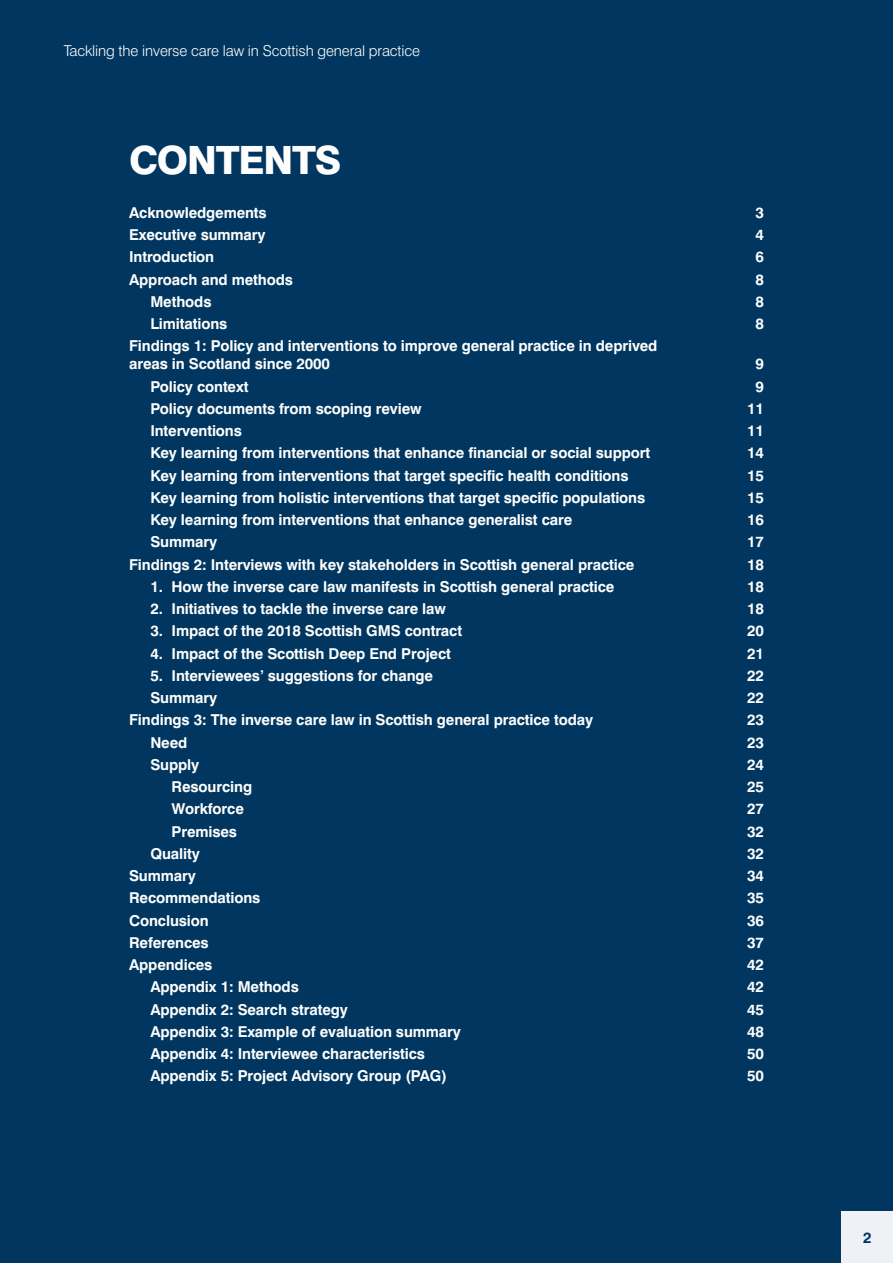
<style>
.page{position:relative;width:893px;height:1263px;background:#00365f}
.page>*{position:absolute;margin:0;border:0;box-sizing:border-box;transform-origin:0 0}
.Contents_Header{font:800 39px "Swiss 721";letter-spacing:-.03em;color:#fefefe}
.t1{font:700 15px/18px "Swiss 721";letter-spacing:-.01em;color:#fefefe}
.t2{font:300 15px "Swiss 721";letter-spacing:-.01em;color:#fff}
.t3{font:700 15px "Swiss 721";color:#00365f}
</style>
<div class="page">
<div style="left:842px;top:1212px;width:51px;height:51px;background:#f0f1f6"></div>
<p class="t2" style="left:64px;top:42px;width:358px">Tackling the inverse care law in Scottish general practice</p>
<h2 class="Contents_Header" style="left:129px;top:137px;width:214px">CONTENTS</h2>
<p class="t1" style="left:129px;top:203px;width:139px">Acknowledgements</p>
<p class="t1" style="left:755px;top:203px;width:10px">3</p>
<p class="t1" style="left:129px;top:226px;width:138px">Executive summary</p>
<p class="t1" style="left:755px;top:226px;width:10px">4</p>
<p class="t1" style="left:129px;top:248px;width:87px">Introduction</p>
<p class="t1" style="left:755px;top:248px;width:10px">6</p>
<p class="t1" style="left:129px;top:270px;width:166px">Approach and methods</p>
<p class="t1" style="left:755px;top:270px;width:10px">8</p>
<p class="t1" style="left:150px;top:292px;width:63px">Methods</p>
<p class="t1" style="left:755px;top:292px;width:10px">8</p>
<p class="t1" style="left:150px;top:315px;width:79px">Limitations</p>
<p class="t1" style="left:755px;top:315px;width:10px">8</p>
<p class="t1" style="left:129px;top:337px;width:530px">Findings 1: Policy and interventions to improve general practice in deprived areas in Scotland since 2000</p>
<p class="t1" style="left:755px;top:355px;width:10px">9</p>
<p class="t1" style="left:150px;top:377px;width:100px">Policy context</p>
<p class="t1" style="left:755px;top:377px;width:10px">9</p>
<p class="t1" style="left:150px;top:399px;width:273px">Policy documents from scoping review</p>
<p class="t1" style="left:747px;top:399px;width:18px">11</p>
<p class="t1" style="left:150px;top:422px;width:93px">Interventions</p>
<p class="t1" style="left:747px;top:422px;width:18px">11</p>
<p class="t1" style="left:150px;top:444px;width:501px">Key learning from interventions that enhance financial or social support</p>
<p class="t1" style="left:747px;top:444px;width:18px">14</p>
<p class="t1" style="left:150px;top:466px;width:480px">Key learning from interventions that target specific health conditions</p>
<p class="t1" style="left:747px;top:466px;width:18px">15</p>
<p class="t1" style="left:150px;top:488px;width:496px">Key learning from holistic interventions that target specific populations</p>
<p class="t1" style="left:747px;top:488px;width:18px">15</p>
<p class="t1" style="left:150px;top:511px;width:423px">Key learning from interventions that enhance generalist care</p>
<p class="t1" style="left:747px;top:511px;width:18px">16</p>
<p class="t1" style="left:150px;top:533px;width:68px">Summary</p>
<p class="t1" style="left:747px;top:533px;width:18px">17</p>
<p class="t1" style="left:129px;top:555px;width:507px">Findings 2: Interviews with key stakeholders in Scottish general practice</p>
<p class="t1" style="left:747px;top:555px;width:18px">18</p>
<p class="t1" style="left:150px;top:577px;width:466px">1. How the inverse care law manifests in Scottish general practice</p>
<p class="t1" style="left:747px;top:577px;width:18px">18</p>
<p class="t1" style="left:150px;top:600px;width:297px">2. Initiatives to tackle the inverse care law</p>
<p class="t1" style="left:747px;top:600px;width:18px">18</p>
<p class="t1" style="left:150px;top:622px;width:313px">3. Impact of the 2018 Scottish GMS contract</p>
<p class="t1" style="left:747px;top:622px;width:18px">20</p>
<p class="t1" style="left:150px;top:644px;width:302px">4. Impact of the Scottish Deep End Project</p>
<p class="t1" style="left:747px;top:644px;width:18px">21</p>
<p class="t1" style="left:150px;top:666px;width:284px">5. Interviewees’ suggestions for change</p>
<p class="t1" style="left:747px;top:666px;width:18px">22</p>
<p class="t1" style="left:150px;top:689px;width:68px">Summary</p>
<p class="t1" style="left:747px;top:689px;width:18px">22</p>
<p class="t1" style="left:129px;top:711px;width:466px">Findings 3: The inverse care law in Scottish general practice today</p>
<p class="t1" style="left:747px;top:711px;width:18px">23</p>
<p class="t1" style="left:150px;top:733px;width:39px">Need</p>
<p class="t1" style="left:747px;top:733px;width:18px">23</p>
<p class="t1" style="left:150px;top:755px;width:50px">Supply</p>
<p class="t1" style="left:747px;top:755px;width:18px">24</p>
<p class="t1" style="left:172px;top:778px;width:82px">Resourcing</p>
<p class="t1" style="left:747px;top:778px;width:18px">25</p>
<p class="t1" style="left:172px;top:800px;width:74px">Workforce</p>
<p class="t1" style="left:747px;top:800px;width:18px">27</p>
<p class="t1" style="left:172px;top:822px;width:67px">Premises</p>
<p class="t1" style="left:747px;top:822px;width:18px">32</p>
<p class="t1" style="left:150px;top:844px;width:51px">Quality</p>
<p class="t1" style="left:747px;top:844px;width:18px">32</p>
<p class="t1" style="left:129px;top:867px;width:68px">Summary</p>
<p class="t1" style="left:747px;top:867px;width:18px">34</p>
<p class="t1" style="left:129px;top:889px;width:133px">Recommendations</p>
<p class="t1" style="left:747px;top:889px;width:18px">35</p>
<p class="t1" style="left:129px;top:911px;width:81px">Conclusion</p>
<p class="t1" style="left:747px;top:911px;width:18px">36</p>
<p class="t1" style="left:129px;top:933px;width:81px">References</p>
<p class="t1" style="left:747px;top:933px;width:18px">37</p>
<p class="t1" style="left:129px;top:956px;width:85px">Appendices</p>
<p class="t1" style="left:747px;top:956px;width:18px">42</p>
<p class="t1" style="left:150px;top:978px;width:150px">Appendix 1: Methods</p>
<p class="t1" style="left:747px;top:978px;width:18px">42</p>
<p class="t1" style="left:150px;top:1000px;width:199px">Appendix 2: Search strategy</p>
<p class="t1" style="left:747px;top:1000px;width:18px">45</p>
<p class="t1" style="left:150px;top:1022px;width:312px">Appendix 3: Example of evaluation summary</p>
<p class="t1" style="left:747px;top:1022px;width:18px">48</p>
<p class="t1" style="left:150px;top:1045px;width:276px">Appendix 4: Interviewee characteristics</p>
<p class="t1" style="left:747px;top:1045px;width:18px">50</p>
<p class="t1" style="left:150px;top:1067px;width:298px">Appendix 5: Project Advisory Group (PAG)</p>
<p class="t1" style="left:747px;top:1067px;width:18px">50</p>
<p class="t3" style="left:863px;top:1229px;width:10px">2</p>
</div>
